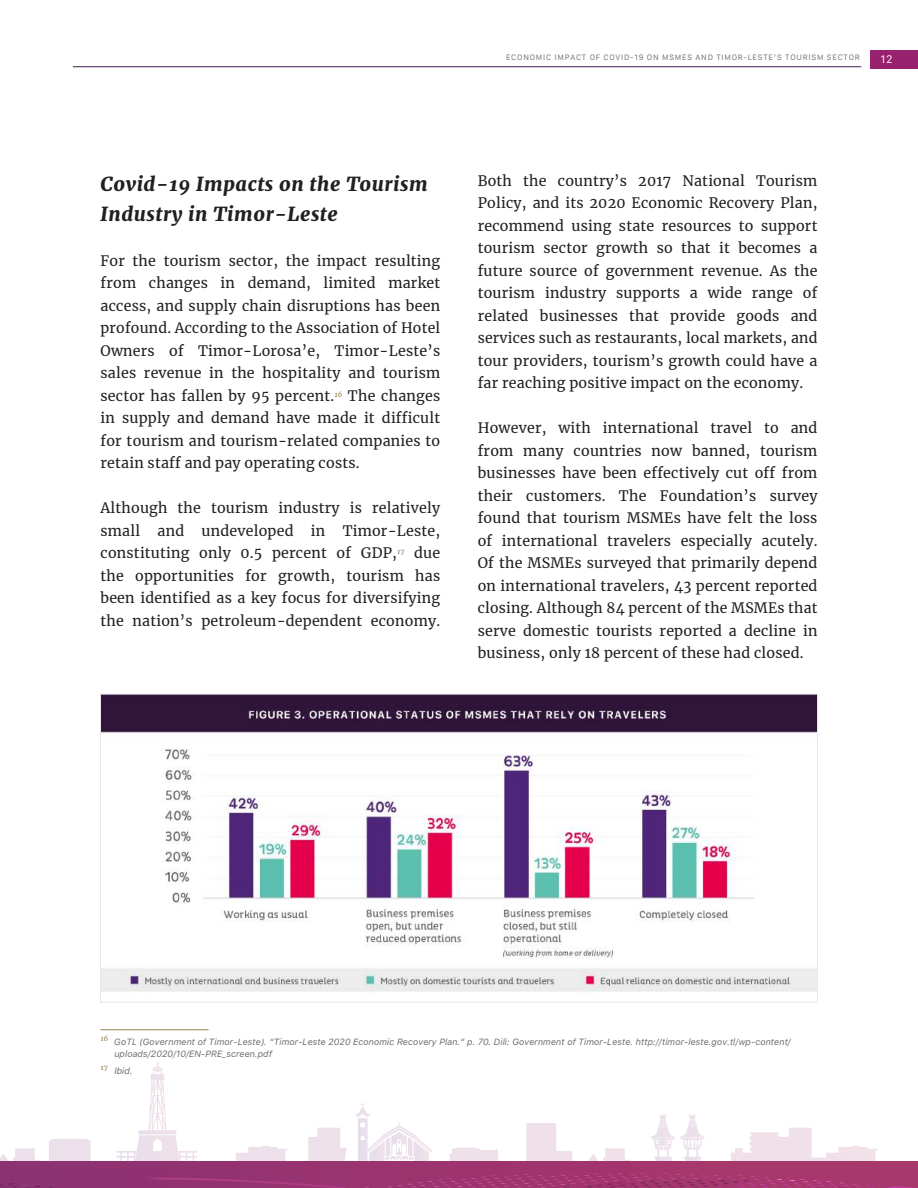
<style>
.page{position:relative;width:918px;height:1188px;background:#fff}
.page>*{position:absolute;margin:0;border:0;box-sizing:border-box;transform-origin:0 0}
.t1{font:italic 900 19.5px/30px "Merriweather";letter-spacing:.03em;color:#231f20}
.t2{font:14.25px/22.5px "Merriweather";letter-spacing:.015em;color:#231f20;text-align:justify}
.t3{font:10.5px "Galvji";color:#fff}
.t4{font:italic 9px/12.8px "Galvji";color:#6c6d70}
.t5{font:7.5px "Galvji";letter-spacing:.1em;color:#6c6d70}
.t6{font:italic 7.5px "Merriweather";color:#93804f}
</style>
<div class="page">
<hr style="left:73px;top:66px;width:788px;height:1px;background:#431e4f">
<svg style="left:0;top:1061px;width:918px;height:127px"></svg>
<img style="left:803px;top:1186px;width:115px;height:2px">
<img style="left:0;top:1178px;width:450px;height:10px">
<img style="left:524px;top:1172px;width:182px;height:4px">
<div style="left:870px;top:50px;width:48px;height:18px;background:#98226e"></div>
<hr style="left:100px;top:1029px;width:108px;height:1px;background:#93804f">
<img style="left:102px;top:696px;width:714px;height:296px">
<p class="t5" style="left:506px;top:53px;width:355px">ECONOMIC IMPACT OF COVID-19 ON MSMES AND TIMOR-LESTE’S TOURISM SECTOR</p>
<p class="t3" style="left:880px;top:53px;width:14px">12</p>
<h1 class="t1" style="left:100px;top:168px;width:329px">Covid-19 Impacts on the Tourism<br>Industry in Timor-Leste</h1>
<p class="t2" style="left:100px;top:249px;width:341px">For the tourism sector, the impact resulting from changes in demand, limited market access, and supply chain disruptions has been profound. According to the Association of Hotel Owners of Timor-Lorosa’e, Timor-Leste’s sales revenue in the hospitality and tourism sector has fallen by 95 percent.<sup>16</sup> The changes in supply and demand have made it difficult for tourism and tourism-related companies to retain staff and pay operating costs.</p>
<p class="t2" style="left:100px;top:497px;width:341px">Although the tourism industry is relatively small and undeveloped in Timor-Leste, constituting only 0.5 percent of GDP,<sup>17</sup> due the opportunities for growth, tourism has been identified as a key focus for diversifying the nation’s petroleum-dependent economy.</p>
<p class="t2" style="left:478px;top:169px;width:341px">Both the country’s 2017 National Tourism Policy, and its 2020 Economic Recovery Plan, recommend using state resources to support tourism sector growth so that it becomes a future source of government revenue. As the tourism industry supports a wide range of related businesses that provide goods and services such as restaurants, local markets, and tour providers, tourism’s growth could have a far reaching positive impact on the economy.</p>
<p class="t2" style="left:478px;top:416px;width:341px">However, with international travel to and from many countries now banned, tourism businesses have been effectively cut off from their customers. The Foundation’s survey found that tourism MSMEs have felt the loss of international travelers especially acutely.<br>Of the MSMEs surveyed that primarily depend on international travelers, 43 percent reported closing. Although 84 percent of the MSMEs that serve domestic tourists reported a decline in business, only 18 percent of these had closed.</p>
<p class="t6" style="left:100px;top:1033px;width:9px">16</p>
<p class="t4" style="left:114px;top:1035px;width:678px">GoTL (Government of Timor-Leste). “Timor-Leste 2020 Economic Recovery Plan.” p. 70. Dili: Government of Timor-Leste. http://timor-leste.gov.tl/wp-content/ uploads/2020/10/EN-PRE_screen.pdf</p>
<p class="t6" style="left:100px;top:1062px;width:9px">17</p>
<p class="t4" style="left:114px;top:1065px;width:20px">Ibid.</p>
</div>
